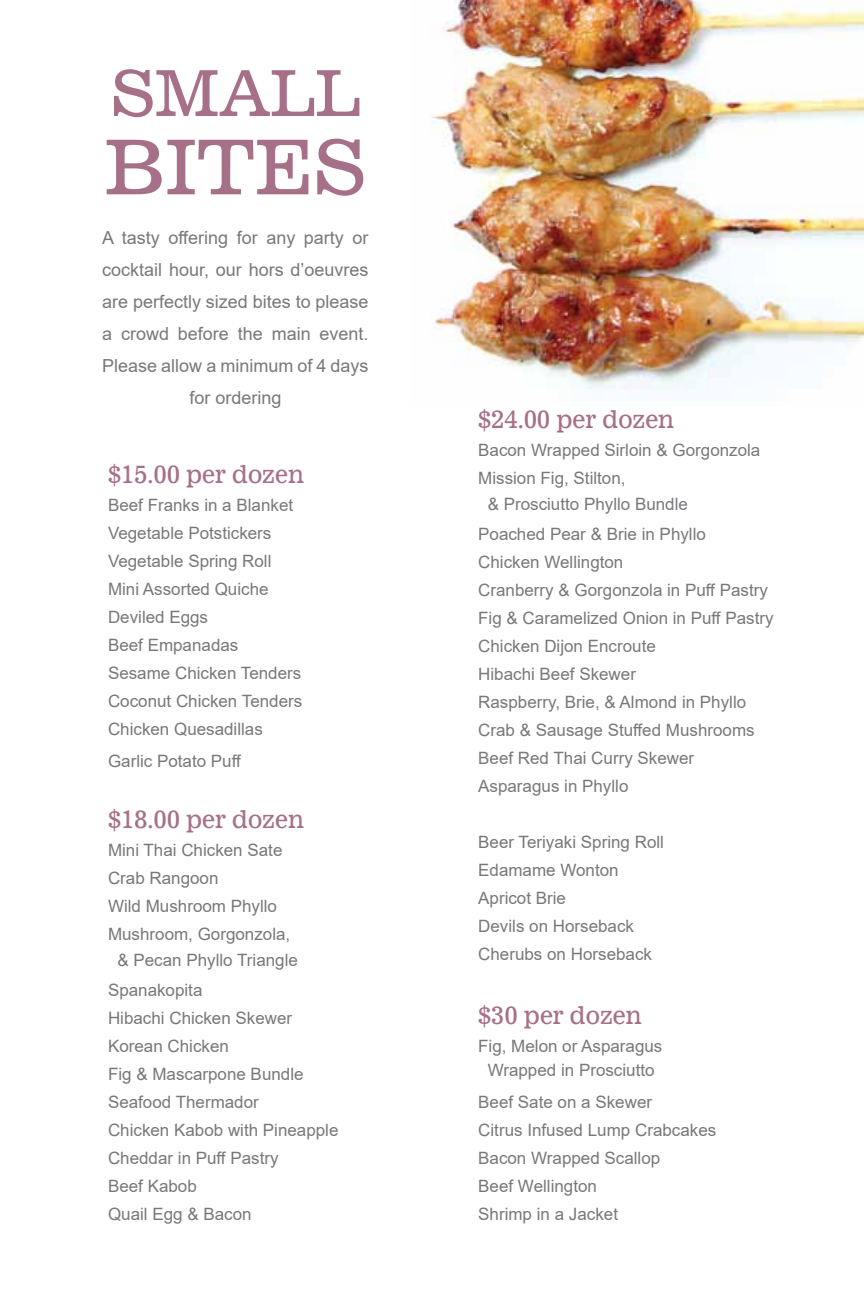
<style>
.page{position:relative;width:864px;height:1296px;background:#fff}
.page>*{position:absolute;margin:0;border:0;box-sizing:border-box;transform-origin:0 0}
.t1{font:75.8px "News 701 BT Roman A";letter-spacing:-.015em;color:#a77089}
.t2{font:63.6px "News 701 BT Roman A";color:#a77089}
.t3{font:24px "News 701 BT Roman A";letter-spacing:-.015em;color:#a77089}
.t4{font:18px/32px "Arial";color:#77787b;text-align:center}
.t5{font:17px/28px "Arial";color:#77787b}
</style>
<div class="page">
<img style="left:431px;top:0;width:433px;height:390px">
<h2 class="t2" style="left:110px;top:54px;width:205px">SMALL</h2>
<h1 class="t1" style="left:104px;top:121px;width:264px">BITES</h1>
<p class="t4" style="left:102px;top:222px;width:268px">A tasty offering for any party or cocktail hour, our hors d’oeuvres are perfectly sized bites to please a crowd before the main event.<br>Please allow a minimum of 4 days for ordering</p>
<h3 class="t3" style="left:108px;top:460px;width:198px">$15.00 per dozen</h3>
<p class="t5" style="left:108px;top:491px;width:196px">Beef Franks in a Blanket<br>Vegetable Potstickers<br>Vegetable Spring Roll<br>Mini Assorted Quiche<br>Deviled Eggs<br>Beef Empanadas<br>Sesame Chicken Tenders<br>Coconut Chicken Tenders<br>Chicken Quesadillas</p>
<p class="t5" style="left:108px;top:747px;width:135px">Garlic Potato Puff</p>
<h3 class="t3" style="left:108px;top:805px;width:198px">$18.00 per dozen</h3>
<p class="t5" style="left:108px;top:836px;width:184px">Mini Thai Chicken Sate<br>Crab Rangoon<br>Wild Mushroom Phyllo<br>Mushroom, Gorgonzola,</p>
<p class="t5" style="left:108px;top:945px;width:191px;line-height:30px;text-indent:9px">&amp; Pecan Phyllo Triangle<br>Spanakopita</p>
<p class="t5" style="left:108px;top:1004px;width:232px">Hibachi Chicken Skewer<br>Korean Chicken<br>Fig &amp; Mascarpone Bundle<br>Seafood Thermador<br>Chicken Kabob with Pineapple<br>Cheddar in Puff Pastry<br>Beef Kabob<br>Quail Egg &amp; Bacon</p>
<h3 class="t3" style="left:478px;top:405px;width:198px">$24.00 per dozen</h3>
<p class="t5" style="left:478px;top:436px;width:284px">Bacon Wrapped Sirloin &amp; Gorgonzola<br>Mission Fig, Stilton,</p>
<p class="t5" style="left:478px;top:489px;width:229px;line-height:30px;text-align:center">&amp; Prosciutto Phyllo Bundle<br>Poached Pear &amp; Brie in Phyllo</p>
<p class="t5" style="left:478px;top:548px;width:297px">Chicken Wellington<br>Cranberry &amp; Gorgonzola in Puff Pastry<br>Fig &amp; Caramelized Onion in Puff Pastry<br>Chicken Dijon Encroute<br>Hibachi Beef Skewer<br>Raspberry, Brie, &amp; Almond in Phyllo<br>Crab &amp; Sausage Stuffed Mushrooms<br>Beef Red Thai Curry Skewer<br>Asparagus in Phyllo</p>
<p class="t5" style="left:478px;top:828px;width:187px">Beer Teriyaki Spring Roll<br>Edamame Wonton<br>Apricot Brie<br>Devils on Horseback<br>Cherubs on Horseback</p>
<h3 class="t3" style="left:478px;top:1001px;width:165px">$30 per dozen</h3>
<p class="t5" style="left:478px;top:1034px;width:186px;line-height:24px;text-align:center">Fig, Melon or Asparagus<br>Wrapped in Prosciutto</p>
<p class="t5" style="left:478px;top:1088px;width:240px">Beef Sate on a Skewer<br>Citrus Infused Lump Crabcakes<br>Bacon Wrapped Scallop<br>Beef Wellington<br>Shrimp in a Jacket</p>
</div>
